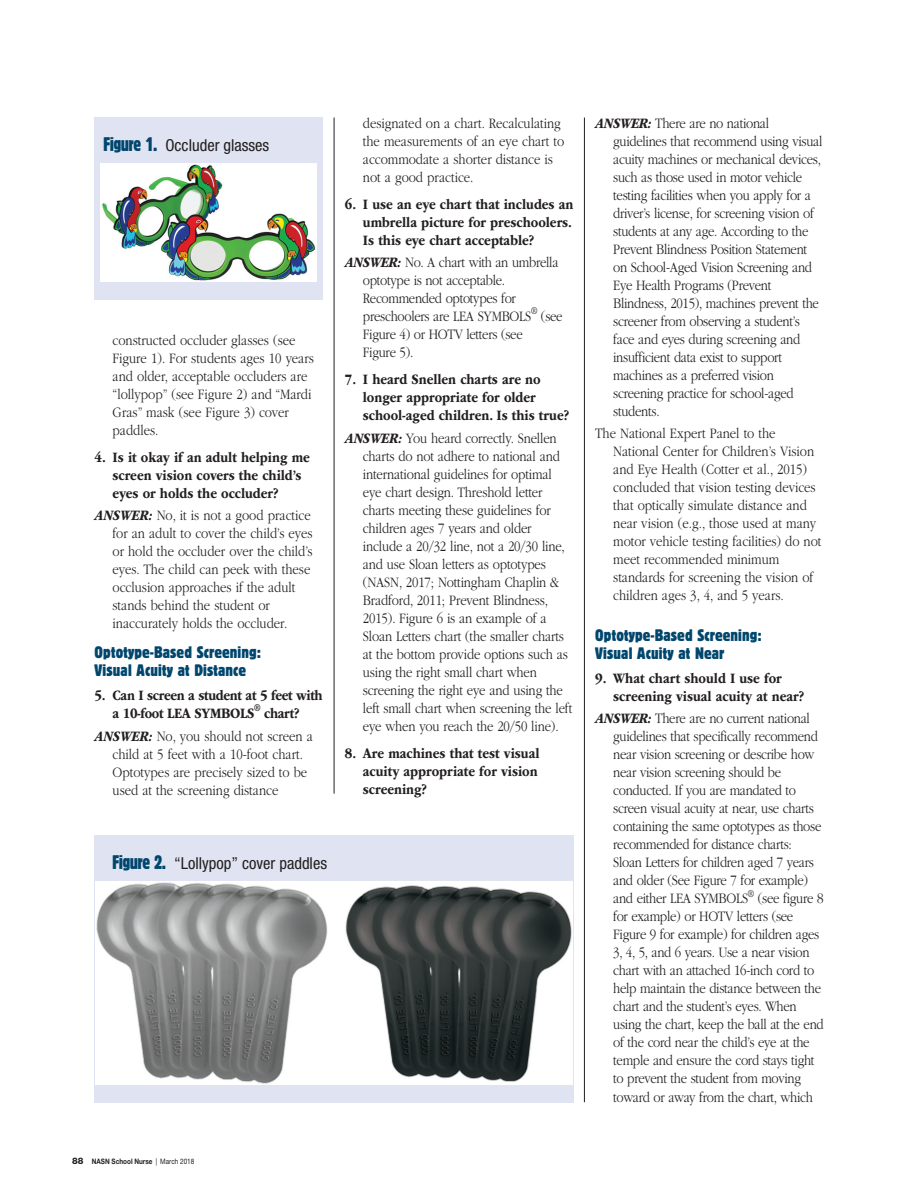
<style>
.page{position:relative;width:905px;height:1202px;background:#fff}
.page>*{position:absolute;margin:0;border:0;box-sizing:border-box;transform-origin:0 0}
.t1{font:condensed 16.5px/18px "Block BE";letter-spacing:.01em;color:#01466d}
.t2{font:condensed 16.5px "Helvetica Neue LT Std";color:#231f20}
.t3{font:300 15px/18px "ITC Garamond Std";letter-spacing:-.01em;color:#231f20;scale:.85 1}
.t4{font:700 15px/18px "ITC Garamond Std";color:#231f20;scale:.85 1}
.t5{font:700 15px/18px "ITC Garamond Std";letter-spacing:-.025em;color:#231f20;scale:.85 1}
.t6{font:700 9.75px "ITC Garamond Std";color:#231f20;scale:.85 1}
.t7{font:300 9.75px "ITC Garamond Std";color:#231f20;scale:.85 1}
.t8{font:700 7.5px "Helvetica Neue LT Std";color:#231f20;scale:.85 1}
.s1{font-family:"Block BE Extra Cn";font-stretch:normal;font-size:19.5px;color:#01466d}
.s2{font-weight:700;font-style:italic}
.s3{font-weight:700}
.s4{font-weight:800;font-size:9px}
.s5{font-weight:400}
</style>
<div class="page">
<hr style="left:584px;top:117px;width:1px;height:985px;background:#231f20">
<hr style="left:334px;top:117px;width:1px;height:676px;background:#231f20">
<div style="left:94px;top:117px;width:229px;height:183px;background:#e0e4f2"></div>
<img style="left:101px;top:163px;width:216px;height:119px">
<div style="left:94px;top:835px;width:479px;height:267px;background:#e0e4f2"></div>
<img style="left:96px;top:881px;width:476px;height:203px">
<p class="t2" style="left:104px;top:135px;width:167px"><span class="s1">Figure 1.</span> Occluder glasses</p>
<p class="t3" style="left:112px;top:331px;width:238px">constructed occluder glasses (see<br>Figure 1). For students ages 10 years and older, acceptable occluders are “lollypop” (see Figure 2) and “Mardi<br>Gras” mask (see Figure 3) cover paddles.</p>
<p class="t4" style="left:112px;top:448px;width:233px;text-indent:-18px">4. Is it okay if an adult helping me screen vision covers the child’s eyes or holds the occluder?</p>
<p class="t3" style="left:112px;top:506px;width:237px;text-indent:-18px"><span class="s2">ANSWER:</span> No, it is not a good practice for an adult to cover the child’s eyes or hold the occluder over the child’s eyes. The child can peek with these occlusion approaches if the adult stands behind the student or inaccurately holds the occluder.</p>
<p class="t1" style="left:94px;top:643px;width:168px">Optotype-Based Screening:<br>Visual Acuity at Distance</p>
<p class="t5" style="left:113px;top:686px;width:249px;text-indent:-18px">5. Can I screen a student at 5 feet with a 10-foot LEA SYMBOLS</p>
<p class="t6" style="left:254px;top:703px;width:9px">®</p>
<p class="t3" style="left:94px;top:702px;width:258px;line-height:22.5px;text-indent:170px"><span class="s3">chart?<br></span><span class="s2">ANSWER:</span> No, you should not screen a</p>
<p class="t3" style="left:112px;top:745px;width:230px">child at 5 feet with a 10-foot chart.<br>Optotypes are precisely sized to be used at the screening distance</p>
<p class="t3" style="left:363px;top:114px;width:238px">designated on a chart. Recalculating the measurements of an eye chart to accommodate a shorter distance is not a good practice.</p>
<p class="t4" style="left:363px;top:195px;width:249px;text-align:justify;text-indent:-18px">6. I use an eye chart that includes an umbrella picture for preschoolers.<br>Is this eye chart acceptable?</p>
<p class="t3" style="left:363px;top:254px;width:231px;text-indent:-18px"><span class="s2">ANSWER:</span> No. A chart with an umbrella optotype is not acceptable.<br>Recommended optotypes for preschoolers are LEA SYMBOLS</p>
<p class="t7" style="left:531px;top:306px;width:9px">®</p>
<p class="t3" style="left:541px;top:308px;width:27px">(see</p>
<p class="t3" style="left:363px;top:326px;width:190px">Figure 4) or HOTV letters (see<br>Figure 5).</p>
<p class="t4" style="left:363px;top:370px;width:244px;text-indent:-18px">7. I heard Snellen charts are no longer appropriate for older school-aged children. Is this true?</p>
<p class="t3" style="left:363px;top:429px;width:248px;text-indent:-18px"><span class="s2">ANSWER:</span> You heard correctly. Snellen charts do not adhere to national and international guidelines for optimal eye chart design. Threshold letter charts meeting these guidelines for children ages 7 years and older include a 20/32 line, not a 20/30 line, and use Sloan letters as optotypes (NASN, 2017; Nottingham Chaplin &amp; Bradford, 2011; Prevent Blindness, 2015). Figure 6 is an example of a Sloan Letters chart (the smaller charts at the bottom provide options such as using the right small chart when screening the right eye and using the left small chart when screening the left eye when you reach the 20/50 line).</p>
<p class="t4" style="left:363px;top:744px;width:209px;text-indent:-18px">8. Are machines that test visual acuity appropriate for vision screening?</p>
<p class="t2" style="left:112px;top:853px;width:216px"><span class="s1">Figure 2.</span> “Lollypop” cover paddles</p>
<p class="t3" style="left:613px;top:114px;width:247px;text-indent:-18px"><span class="s2">ANSWER:</span> There are no national guidelines that recommend using visual acuity machines or mechanical devices, such as those used in motor vehicle testing facilities when you apply for a driver’s license, for screening vision of students at any age. According to the Prevent Blindness Position Statement on School-Aged Vision Screening and Eye Health Programs (Prevent Blindness, 2015), machines prevent the screener from observing a student’s face and eyes during screening and insufficient data exist to support machines as a preferred vision screening practice for school-aged students.</p>
<p class="t3" style="left:613px;top:425px;width:246px;text-indent:-18px">The National Expert Panel to the National Center for Children’s Vision and Eye Health (Cotter et al., 2015) concluded that vision testing devices that optically simulate distance and near vision (e.g., those used at many motor vehicle testing facilities) do not meet recommended minimum standards for screening the vision of children ages 3, 4, and 5 years.</p>
<p class="t1" style="left:595px;top:625px;width:168px">Optotype-Based Screening:<br>Visual Acuity at Near</p>
<p class="t4" style="left:613px;top:669px;width:226px;text-indent:-18px">9. What chart should I use for screening visual acuity at near?</p>
<p class="t3" style="left:613px;top:710px;width:249px;text-indent:-18px"><span class="s2">ANSWER:</span> There are no current national guidelines that specifically recommend near vision screening or describe how near vision screening should be conducted. If you are mandated to screen visual acuity at near, use charts containing the same optotypes as those recommended for distance charts:<br>Sloan Letters for children aged 7 years and older (See Figure 7 for example) and either LEA SYMBOLS<sup>®</sup> (see figure 8 for example) or HOTV letters (see Figure 9 for example) for children ages 3, 4, 5, and 6 years. Use a near vision chart with an attached 16-inch cord to help maintain the distance between the chart and the student’s eyes. When using the chart, keep the ball at the end of the cord near the child’s eye at the temple and ensure the cord stays tight to prevent the student from moving toward or away from the chart, which</p>
<p class="t8" style="left:72px;top:1156px;width:145px"><span class="s4">88</span> NASN School Nurse <span class="s5">| March 2018</span></p>
</div>
